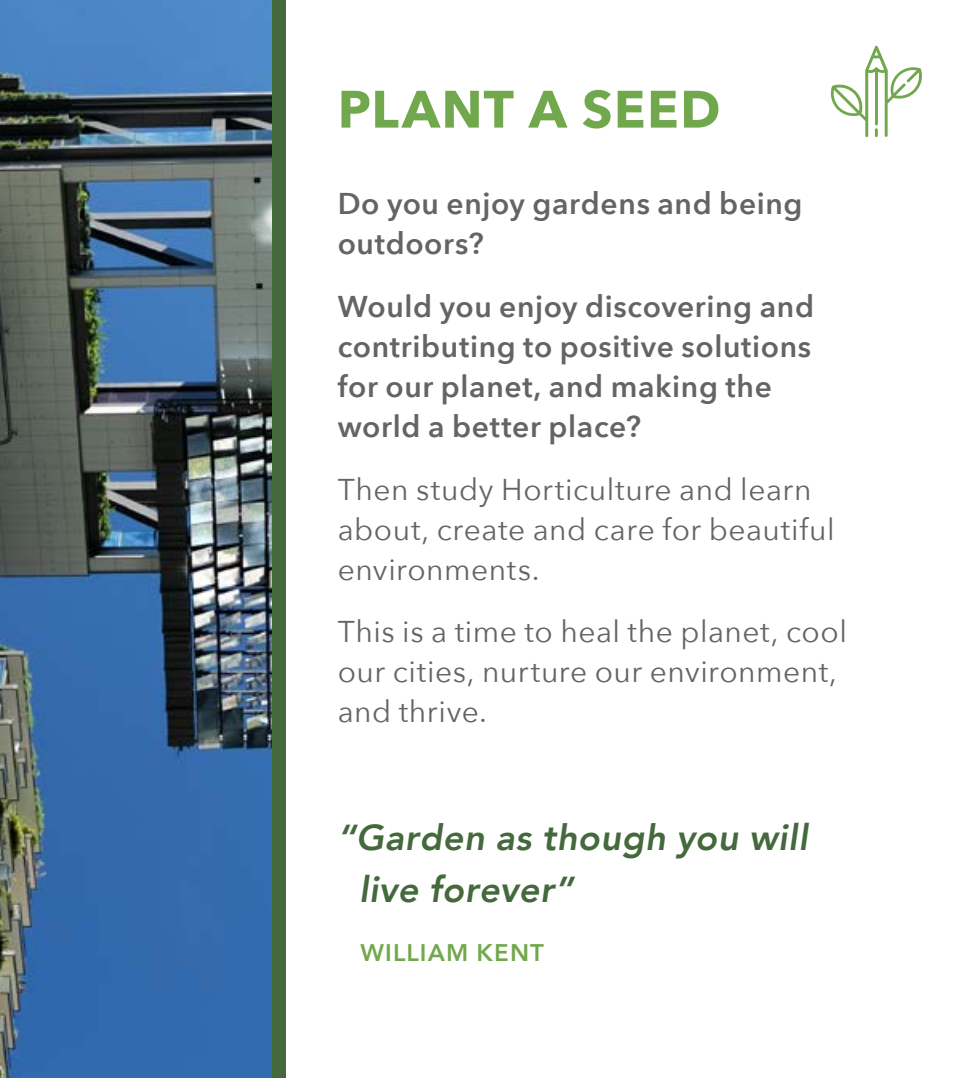
<style>
.page{position:relative;width:964px;height:1078px;background:#fff}
.page>*{position:absolute;margin:0;border:0;box-sizing:border-box;transform-origin:0 0}
.t1{font:700 52px "Avenir Next";letter-spacing:.03em;color:#72a84d}
.t2{font:italic 800 36px/52px "Avenir";letter-spacing:.015em;color:#43693c}
.t3{font:30px/40px "Avenir Next";letter-spacing:.015em;color:#636466}
.t4{font:600 30px/40px "Avenir Next";letter-spacing:.02em;color:#636466}
.t5{font:800 24px "Avenir";letter-spacing:.05em;color:#72a84d}
</style>
<div class="page">
<img style="left:0;top:0;width:272px;height:1077px">
<div style="left:272px;top:0;width:13px;height:1077px;background:#43693c"></div>
<svg style="left:830px;top:46px;width:92px;height:91px"></svg>
<h1 class="t1" style="left:338px;top:64px;width:384px">PLANT A SEED</h1>
<p class="t4" style="left:338px;top:183px;width:466px">Do you enjoy gardens and being outdoors?</p>
<p class="t4" style="left:338px;top:285px;width:478px">Would you enjoy discovering and contributing to positive solutions for our planet, and making the world a better place?</p>
<p class="t3" style="left:338px;top:468px;width:498px">Then study Horticulture and learn about, create and care for beautiful environments.</p>
<p class="t3" style="left:338px;top:610px;width:511px">This is a time to heal the planet, cool our cities, nurture our environment, and thrive.</p>
<p class="t2" style="left:359px;top:811px;width:450px;text-indent:-21px">“Garden as though you will live forever”</p>
<p class="t5" style="left:360px;top:934px;width:185px">WILLIAM KENT</p>
</div>
